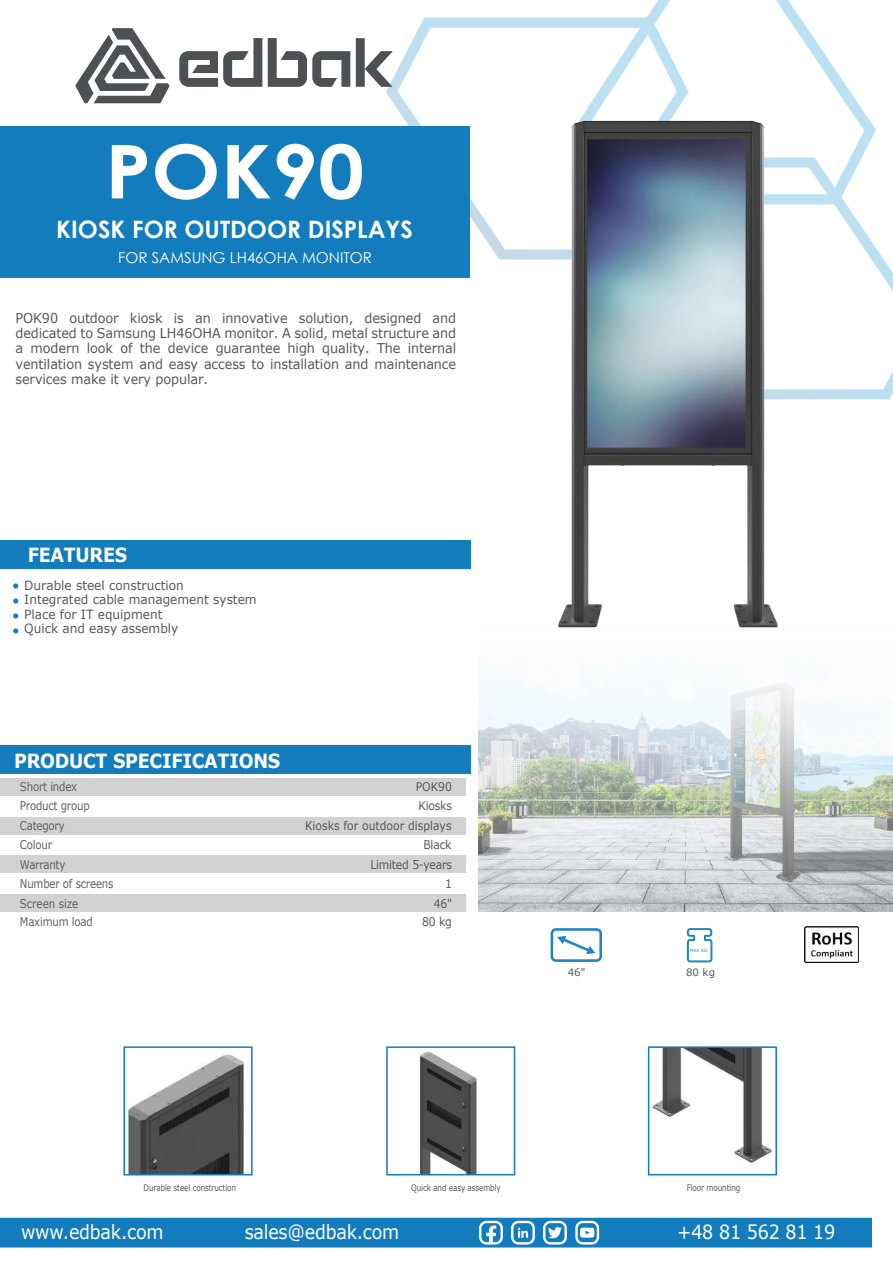
<style>
.page{position:relative;width:893px;height:1263px;background:#fff}
.page>*{position:absolute;margin:0;border:0;box-sizing:border-box;transform-origin:0 0}
.t1{font:700 74.25px "Century Gothic";color:#fff;scale:1.11 1}
.t2{font:700 24px "Century Gothic";color:#fff}
.t3{font:19.5px "Verdana";letter-spacing:-.015em;color:#fff;scale:.9 1}
.t4{font:700 19.5px "Verdana";letter-spacing:-.015em;color:#fff;scale:.9 1}
.t5{font:15px "Century Gothic";color:#fff}
.t6{font:13.5px/15.5px "Verdana";letter-spacing:-.01em;color:#57585a;text-align:justify;scale:.95 1}
.t7{font:12.75px/14.5px "Verdana";color:#57585a;scale:.95 1}
.t8{font:12px/19.5px "Verdana";letter-spacing:-.02em;color:#606160;scale:.85 1}
.t9{font:12px "Verdana";color:#57585a;scale:.9 1}
.t10{font:12px/19.5px "Verdana";letter-spacing:-.02em;color:#57585a;text-align:right;scale:.9 1}
.t11{font:12px "Verdana";color:#606160;scale:.85 1}
.t12{font:10.2px "Verdana";color:#57585a}
.t13{font:9px "Verdana";letter-spacing:-.015em;color:#57585a;scale:.8 1}
.t14{font:4.35px "Verdana";color:#1f85c7}
</style>
<div class="page">
<img style="left:128px;top:1054px;width:117px;height:118px">
<img style="left:420px;top:1051px;width:57px;height:121px">
<img style="left:652px;top:1049px;width:120px;height:114px">
<svg style="left:573px;top:0;width:303px;height:157px"></svg>
<svg style="left:386px;top:18px;width:303px;height:242px"></svg>
<svg style="left:791px;top:157px;width:102px;height:242px"></svg>
<div style="left:0;top:1218px;width:872px;height:29px;background:#137cbc"></div>
<svg style="left:75px;top:28px;width:95px;height:75px"></svg>
<svg style="left:268px;top:38px;width:82px;height:49px"></svg>
<svg style="left:179px;top:38px;width:83px;height:49px"></svg>
<svg style="left:356px;top:38px;width:37px;height:49px"></svg>
<div style="left:386px;top:1046px;width:129px;height:129px;border:2px solid #137cbc"></div>
<div style="left:648px;top:1046px;width:129px;height:129px;border:2px solid #137cbc"></div>
<div style="left:123px;top:1046px;width:130px;height:129px;border:2px solid #137cbc"></div>
<div style="left:0;top:745px;width:470px;height:29px;background:#137cbc"></div>
<div style="left:0;top:855px;width:466px;height:18px;background:#d1d2d4"></div>
<div style="left:0;top:894px;width:466px;height:18px;background:#d1d2d4"></div>
<div style="left:0;top:817px;width:466px;height:18px;background:#d1d2d4"></div>
<div style="left:0;top:778px;width:466px;height:18px;background:#d1d2d4"></div>
<svg style="left:551px;top:928px;width:51px;height:34px"></svg>
<svg style="left:687px;top:928px;width:25px;height:34px"></svg>
<img style="left:804px;top:926px;width:54px;height:36px">
<svg style="left:13px;top:583px;width:5px;height:5px"></svg>
<svg style="left:13px;top:598px;width:5px;height:5px"></svg>
<svg style="left:13px;top:613px;width:5px;height:5px"></svg>
<svg style="left:13px;top:628px;width:5px;height:5px"></svg>
<div style="left:0;top:540px;width:471px;height:28px;background:#137cbc"></div>
<div style="left:0;top:126px;width:469px;height:152px;background:#137cbc"></div>
<svg style="left:478px;top:683px;width:415px;height:229px"></svg>
<img style="left:543px;top:107px;width:248px;height:521px">
<h1 class="t1" style="left:105px;top:115px;width:235px">POK90</h1>
<h2 class="t2" style="left:56px;top:211px;width:358px">KIOSK FOR OUTDOOR DISPLAYS</h2>
<p class="t5" style="left:118px;top:248px;width:255px">FOR SAMSUNG LH46OHA MONITOR</p>
<p class="t6" style="left:16px;top:310px;width:465px">POK90 outdoor kiosk is an innovative solution, designed and dedicated to Samsung LH46OHA monitor. A solid, metal structure and a modern look of the device guarantee high quality. The internal ventilation system and easy access to installation and maintenance services make it very popular.</p>
<h3 class="t4" style="left:28px;top:541px;width:112px">FEATURES</h3>
<p class="t7" style="left:24px;top:578px;width:246px">Durable steel construction<br>Integrated cable management system<br>Place for IT equipment<br>Quick and easy assembly</p>
<h3 class="t4" style="left:14px;top:747px;width:297px">PRODUCT SPECIFICATIONS</h3>
<p class="t8" style="left:20px;top:776px;width:69px">Short index</p>
<p class="t8" style="left:20px;top:816px;width:54px">Category</p>
<p class="t8" style="left:20px;top:796px;width:84px">Product group</p>
<p class="t8" style="left:20px;top:835px;width:55px">Colour<br>Warranty</p>
<p class="t9" style="left:416px;top:778px;width:42px">POK90</p>
<p class="t9" style="left:305px;top:817px;width:164px">Kiosks for outdoor displays</p>
<p class="t9" style="left:418px;top:798px;width:39px">Kiosks</p>
<p class="t10" style="left:370px;top:835px;width:92px">Black<br>Limited 5-years</p>
<p class="t8" style="left:20px;top:874px;width:112px">Number of screens</p>
<p class="t9" style="left:445px;top:876px;width:9px">1</p>
<p class="t11" style="left:20px;top:895px;width:70px">Screen size</p>
<p class="t9" style="left:434px;top:895px;width:22px">46"</p>
<p class="t8" style="left:20px;top:912px;width:87px">Maximum load</p>
<p class="t9" style="left:422px;top:913px;width:35px">80 kg</p>
<p class="t14" style="left:690px;top:947px;width:19px">MAX KG</p>
<p class="t12" style="left:568px;top:965px;width:19px">46"</p>
<p class="t12" style="left:686px;top:966px;width:30px">80 kg</p>
<p class="t13" style="left:144px;top:1181px;width:117px">Durable steel construction</p>
<p class="t13" style="left:411px;top:1181px;width:113px">Quick and easy assembly</p>
<p class="t13" style="left:687px;top:1181px;width:68px">Floor mounting</p>
<h3 class="t3" style="left:21px;top:1219px;width:160px">www.edbak.com</h3>
<h3 class="t3" style="left:245px;top:1219px;width:173px">sales@edbak.com</h3>
<h3 class="t3" style="left:677px;top:1219px;width:177px">+48 81 562 81 19</h3>
</div>
